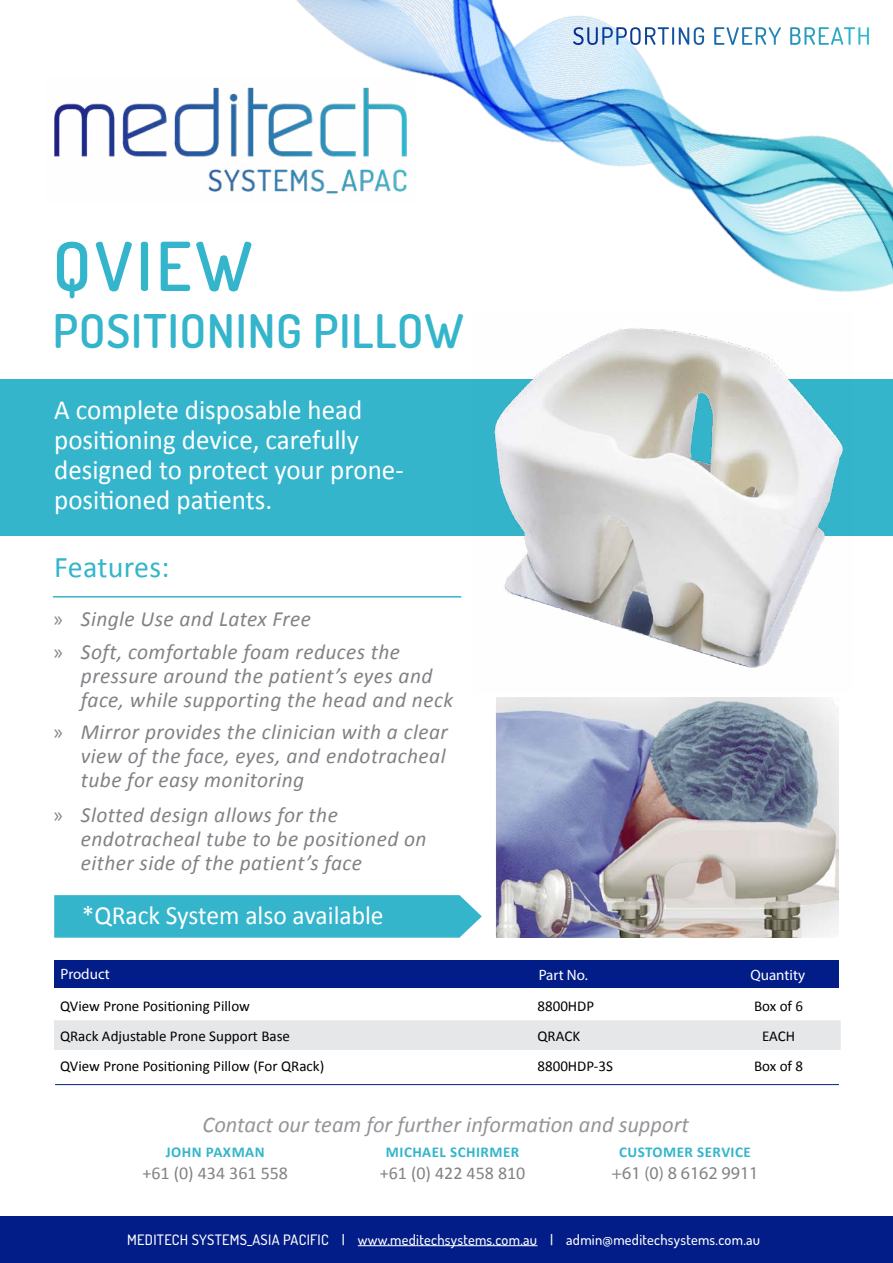
<style>
.page{position:relative;width:893px;height:1263px;background:#fff}
.page>*{position:absolute;margin:0;border:0;box-sizing:border-box;transform-origin:0 0}
.t1{font:600 67.5px "Dosis";letter-spacing:.055em;color:#34b5cb}
.t2{font:600 46.5px "Dosis";letter-spacing:.02em;color:#34b5cb}
.t3{font:30px "Calibri";letter-spacing:.01em;color:#34b5cb}
.t4{font:27.75px/30px "Calibri";color:#fff}
.t5{font:26.25px "Calibri";color:#fff}
.t6{font:italic 22.5px "Calibri";color:#939598}
.t7{font:italic 21.6px/24px "Calibri";letter-spacing:.02em;color:#808285}
.t8{font:18px "Calibri";color:#808285}
.t9{font:18px "Myriad Pro";color:#808285}
.t10{font:15px "Calibri";color:#000}
.t11{font:700 15px "Calibri";letter-spacing:.03em;color:#34b5cb}
.t12{font:15px "Myriad Pro";color:#fff}
.t13{font:500 14.4px "Dosis";letter-spacing:.02em;color:#fff}
.s1{font-family:"Myriad Pro";font-style:normal}
</style>
<div class="page">
<div style="left:54px;top:1020px;width:787px;height:30px;background:#e6e7e8"></div>
<div style="left:54px;top:960px;width:785px;height:28px;background:#021d87"></div>
<hr style="left:55px;top:1084px;width:784px;height:1px;background:#021d87">
<hr style="left:53px;top:596px;width:408px;height:1px;background:#34b5cb">
<img style="left:54px;top:87px;width:164px;height:105px">
<div style="left:1px;top:379px;width:892px;height:157px;background:#34b5cb"></div>
<svg style="left:54px;top:895px;width:428px;height:43px;background:#3bb7cc"></svg>
<div style="left:0;top:1216px;width:893px;height:47px;background:#021d87"></div>
<hr style="left:358px;top:1245px;width:179px;height:1px;background:#fff">
<img style="left:218px;top:0;width:675px;height:292px">
<img style="left:495px;top:697px;width:344px;height:241px">
<img style="left:494px;top:328px;width:349px;height:340px">
<h1 class="t1" style="left:53px;top:222px;width:201px">QVIEW</h1>
<h2 class="t2" style="left:53px;top:301px;width:412px">POSITIONING PILLOW</h2>
<p class="t4" style="left:54px;top:394px;width:351px">A complete disposable head positioning device, carefully designed to protect your prone&shy;positioned patients.</p>
<h3 class="t3" style="left:54px;top:549px;width:117px">Features:</h3>
<p class="t7" style="left:54px;top:602px;width:348px;line-height:32.5px"><span class="s1">»</span> Single Use and Latex Free<br><span class="s1">»</span> Soft, comfortable foam reduces the</p>
<p class="t7" style="left:81px;top:663px;width:374px">pressure around the patient’s eyes and face, while supporting the head and neck</p>
<p class="t7" style="left:81px;top:719px;width:368px;text-align:justify;text-indent:-27px"><span class="s1">»</span> Mirror provides the clinician with a clear view of the face, eyes, and endotracheal tube for easy monitoring</p>
<p class="t7" style="left:81px;top:802px;width:347px;text-indent:-27px"><span class="s1">»</span> Slotted design allows for the endotracheal tube to be positioned on either side of the patient’s face</p>
<p class="t5" style="left:82px;top:899px;width:303px">*QRack System also available</p>
<p class="t12" style="left:61px;top:964px;width:51px">Product</p>
<p class="t12" style="left:539px;top:966px;width:51px">Part No.</p>
<p class="t12" style="left:750px;top:966px;width:56px">Quantity</p>
<p class="t10" style="left:60px;top:997px;width:191px">QView Prone Positioning Pillow</p>
<p class="t10" style="left:537px;top:997px;width:58px">8800HDP</p>
<p class="t10" style="left:754px;top:997px;width:51px">Box of 6</p>
<p class="t10" style="left:60px;top:1026px;width:232px">QRack Adjustable Prone Support Base</p>
<p class="t10" style="left:537px;top:1026px;width:44px">QRACK</p>
<p class="t10" style="left:762px;top:1026px;width:35px">EACH</p>
<p class="t10" style="left:60px;top:1056px;width:266px">QView Prone Positioning Pillow (For QRack)</p>
<p class="t10" style="left:537px;top:1056px;width:77px">8800HDP-3S</p>
<p class="t10" style="left:754px;top:1056px;width:51px">Box of 8</p>
<p class="t6" style="left:203px;top:1108px;width:488px">Contact our team for further information and support</p>
<p class="t11" style="left:166px;top:1141px;width:100px">JOHN PAXMAN</p>
<p class="t8" style="left:142px;top:1162px;width:147px">+61 (0) 434 361 558</p>
<p class="t11" style="left:386px;top:1141px;width:135px">MICHAEL SCHIRMER</p>
<p class="t8" style="left:380px;top:1162px;width:147px">+61 (0) 422 458 810</p>
<p class="t11" style="left:619px;top:1141px;width:133px">CUSTOMER SERVICE</p>
<p class="t9" style="left:611px;top:1162px;width:149px">+61 (0) 8 6162 9911</p>
<p class="t13" style="left:127px;top:1230px;width:634px">MEDITECH SYSTEMS_ASIA PACIFIC | www.meditechsystems.com.au | admin@meditechsystems.com.au</p>
</div>
